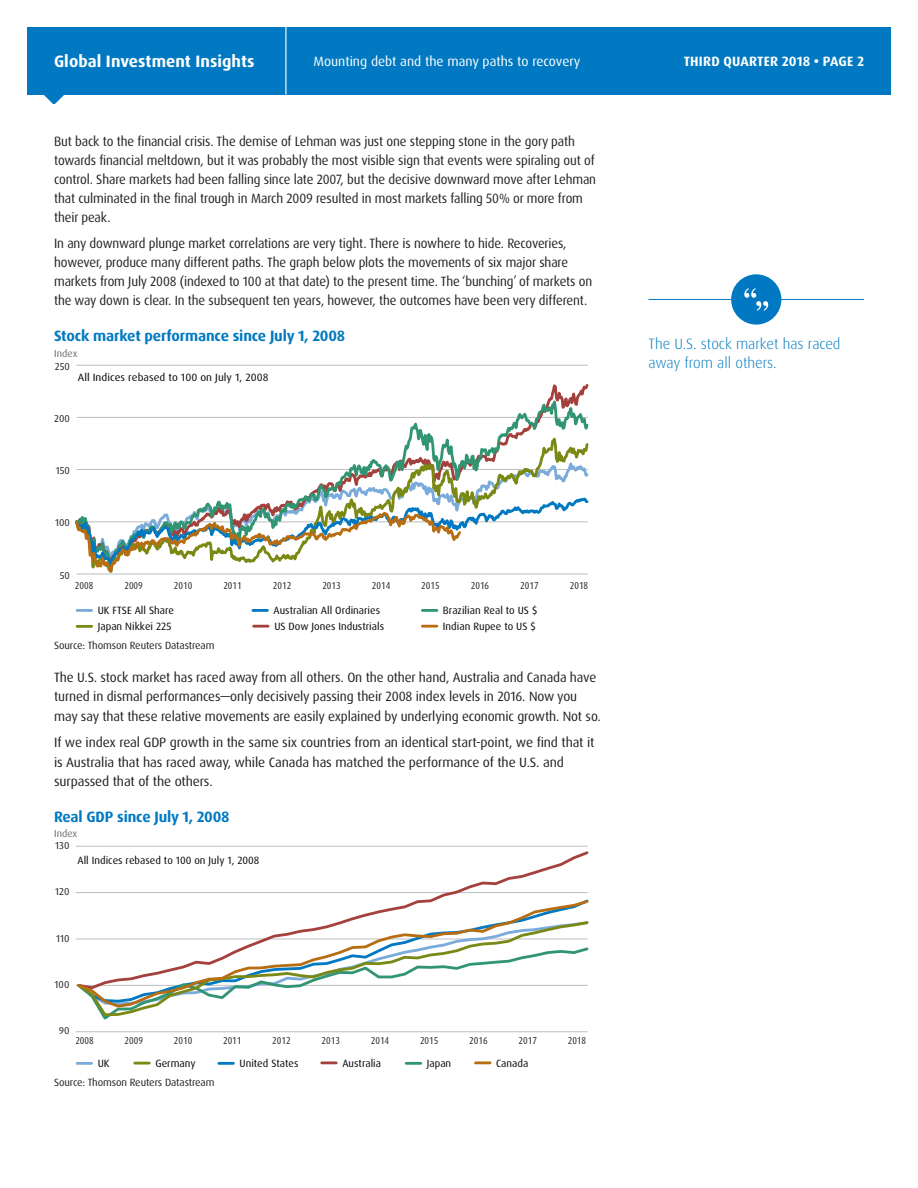
<style>
.page{position:relative;width:918px;height:1188px;background:#fff}
.page>*{position:absolute;margin:0;border:0;box-sizing:border-box;transform-origin:0 0}
.t1{font:700 16.5px "Dax OT";letter-spacing:.005em;color:#fff}
.t2{font:700 15px "Dax OT";letter-spacing:-.01em;color:#0079c2}
.t3{font:300 15px/19.5px "Dax OT";color:#0079c2}
.t4{font:13.5px/19px "Dax OT";letter-spacing:-.01em;color:#231f20;scale:.95 1}
.t5{font:13.5px/19.5px "Dax OT";letter-spacing:-.01em;color:#231f20}
.t6{font:13.5px "Dax OT";color:#fff}
.t7{font:700 13.5px "Dax OT";letter-spacing:.01em;color:#fff}
.t8{font:10.5px "Dax OT";color:#050504}
.t9{font:10.5px "Dax OT";letter-spacing:-.01em;color:#231f20}
.t10{font:10.5px "Dax OT";color:#050504;scale:1.05 1}
.t11{font:condensed 10.05px "Dax OT";color:#231f20}
.t12{font:10.05px "Dax OT";color:#231f20}
.t13{font:10.05px "Dax OT";color:#6c6d70}
</style>
<div class="page">
<div style="left:243px;top:27px;width:648px;height:67px;background:#0079c2"></div>
<div style="left:27px;top:27px;width:216px;height:67px;background:#0079c2"></div>
<svg style="left:43px;top:94px;width:22px;height:10px"></svg>
<hr style="left:285px;top:27px;width:1px;height:67px;background:#fff">
<hr style="left:649px;top:299px;width:215px;height:1px;background:#0079c2">
<div style="left:731px;top:274px;width:50px;height:51px;background:#0079c2;border-radius:50%"></div>
<svg style="left:744px;top:288px;width:24px;height:23px"></svg>
<hr style="left:77px;top:609px;width:15px;height:3px;background:#7aabdb">
<hr style="left:253px;top:609px;width:14px;height:3px;background:#0079c2">
<hr style="left:77px;top:625px;width:15px;height:3px;background:#7a8814">
<hr style="left:422px;top:609px;width:15px;height:3px;background:#319572">
<hr style="left:254px;top:625px;width:14px;height:3px;background:#a5413c">
<hr style="left:422px;top:625px;width:15px;height:3px;background:#b76d11">
<hr style="left:77px;top:365px;width:511px;height:1px;background:#bcbdc0">
<svg style="left:75px;top:384px;width:513px;height:191px"></svg>
<hr style="left:77px;top:1062px;width:15px;height:3px;background:#7aabdb">
<hr style="left:219px;top:1062px;width:14px;height:3px;background:#0079c2">
<hr style="left:135px;top:1062px;width:14px;height:3px;background:#7a8814">
<hr style="left:406px;top:1062px;width:15px;height:3px;background:#319572">
<hr style="left:322px;top:1061px;width:14px;height:3px;background:#a5413c">
<hr style="left:476px;top:1061px;width:14px;height:3px;background:#b76d11">
<hr style="left:76px;top:1031px;width:512px;height:1px;background:#bcbdc0">
<hr style="left:76px;top:846px;width:512px;height:1px;background:#bcbdc0">
<svg style="left:98px;top:1009px;width:47px;height:9px"></svg>
<svg style="left:76px;top:851px;width:512px;height:47px"></svg>
<svg style="left:75px;top:898px;width:513px;height:111px"></svg>
<p class="t1" style="left:54px;top:51px;width:202px">Global Investment Insights</p>
<p class="t6" style="left:314px;top:53px;width:268px">Mounting debt and the many paths to recovery</p>
<p class="t7" style="left:684px;top:53px;width:182px">THIRD QUARTER 2018 • PAGE 2</p>
<p class="t4" style="left:54px;top:132px;width:572px">But back to the financial crisis. The demise of Lehman was just one stepping stone in the gory path towards financial meltdown, but it was probably the most visible sign that events were spiraling out of control. Share markets had been falling since late 2007, but the decisive downward move after Lehman that culminated in the final trough in March 2009 resulted in most markets falling 50% or more from their peak.</p>
<p class="t4" style="left:54px;top:234px;width:568px">In any downward plunge market correlations are very tight. There is nowhere to hide. Recoveries, however, produce many different paths. The graph below plots the movements of six major share markets from July 2008 (indexed to 100 at that date) to the present time. The ‘bunching’ of markets on the way down is clear. In the subsequent ten years, however, the outcomes have been very different.</p>
<p class="t2" style="left:54px;top:326px;width:293px">Stock market performance since July 1, 2008</p>
<p class="t13" style="left:54px;top:348px;width:25px">Index</p>
<p class="t12" style="left:55px;top:360px;width:17px">250</p>
<p class="t10" style="left:78px;top:371px;width:183px">All Indices rebased to 100 on July 1, 2008</p>
<p class="t12" style="left:54px;top:412px;width:17px">200</p>
<p class="t12" style="left:56px;top:464px;width:16px">150</p>
<p class="t12" style="left:55px;top:517px;width:16px">100</p>
<p class="t12" style="left:60px;top:569px;width:12px">50</p>
<p class="t11" style="left:75px;top:579px;width:20px">2008</p>
<p class="t11" style="left:124px;top:579px;width:20px">2009</p>
<p class="t11" style="left:174px;top:579px;width:20px">2010</p>
<p class="t11" style="left:223px;top:579px;width:20px">2011</p>
<p class="t11" style="left:273px;top:579px;width:20px">2012</p>
<p class="t11" style="left:322px;top:579px;width:20px">2013</p>
<p class="t11" style="left:372px;top:579px;width:20px">2014</p>
<p class="t11" style="left:421px;top:579px;width:20px">2015</p>
<p class="t11" style="left:471px;top:579px;width:20px">2016</p>
<p class="t11" style="left:520px;top:579px;width:20px">2017</p>
<p class="t11" style="left:570px;top:579px;width:20px">2018</p>
<p class="t8" style="left:443px;top:604px;width:96px">Brazilian Real to US $</p>
<p class="t8" style="left:98px;top:604px;width:78px">UK FTSE All Share</p>
<p class="t8" style="left:273px;top:604px;width:108px">Australian All Ordinaries</p>
<p class="t8" style="left:98px;top:620px;width:75px">Japan Nikkei 225</p>
<p class="t8" style="left:274px;top:620px;width:111px">US Dow Jones Industrials</p>
<p class="t8" style="left:443px;top:620px;width:94px">Indian Rupee to US $</p>
<p class="t9" style="left:54px;top:639px;width:162px">Source: Thomson Reuters Datastream</p>
<p class="t5" style="left:54px;top:667px;width:548px">The U.S. stock market has raced away from all others. On the other hand, Australia and Canada have turned in dismal performances—only decisively passing their 2008 index levels in 2016. Now you may say that these relative movements are easily explained by underlying economic growth. Not so.</p>
<p class="t5" style="left:54px;top:733px;width:542px">If we index real GDP growth in the same six countries from an identical start-point, we find that it is Australia that has raced away, while Canada has matched the performance of the U.S. and surpassed that of the others.</p>
<p class="t2" style="left:54px;top:807px;width:177px">Real GDP since July 1, 2008</p>
<p class="t13" style="left:54px;top:828px;width:25px">Index</p>
<p class="t12" style="left:55px;top:839px;width:16px">130</p>
<p class="t8" style="left:77px;top:853px;width:183px">All Indices rebased to 100 on July 1, 2008</p>
<p class="t12" style="left:55px;top:885px;width:16px">120</p>
<p class="t12" style="left:56px;top:932px;width:15px">110</p>
<p class="t12" style="left:55px;top:978px;width:16px">100</p>
<p class="t12" style="left:59px;top:1025px;width:12px">90</p>
<p class="t11" style="left:75px;top:1034px;width:20px">2008</p>
<p class="t11" style="left:125px;top:1034px;width:20px">2009</p>
<p class="t11" style="left:174px;top:1034px;width:20px">2010</p>
<p class="t11" style="left:223px;top:1034px;width:20px">2011</p>
<p class="t11" style="left:272px;top:1034px;width:20px">2012</p>
<p class="t11" style="left:322px;top:1034px;width:20px">2013</p>
<p class="t11" style="left:371px;top:1034px;width:20px">2014</p>
<p class="t11" style="left:420px;top:1034px;width:20px">2015</p>
<p class="t11" style="left:469px;top:1034px;width:20px">2016</p>
<p class="t11" style="left:519px;top:1034px;width:20px">2017</p>
<p class="t11" style="left:568px;top:1034px;width:20px">2018</p>
<p class="t8" style="left:98px;top:1057px;width:13px">UK</p>
<p class="t8" style="left:155px;top:1056px;width:42px">Germany</p>
<p class="t8" style="left:239px;top:1057px;width:61px">United States</p>
<p class="t8" style="left:342px;top:1056px;width:40px">Australia</p>
<p class="t8" style="left:427px;top:1057px;width:26px">Japan</p>
<p class="t8" style="left:496px;top:1056px;width:34px">Canada</p>
<p class="t9" style="left:54px;top:1076px;width:162px">Source: Thomson Reuters Datastream</p>
<p class="t3" style="left:649px;top:334px;width:194px">The U.S. stock market has raced away from all others.</p>
</div>
